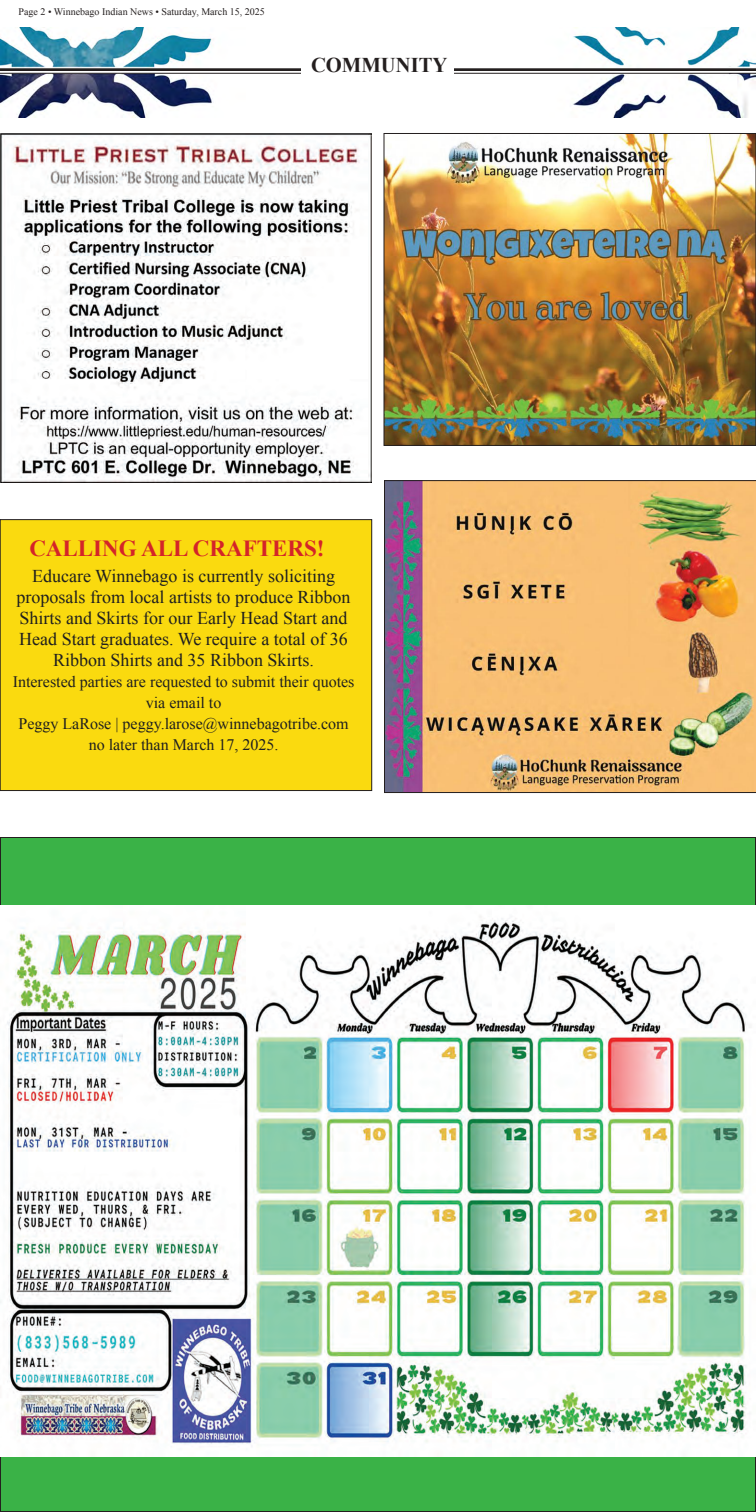
<style>
.page{position:relative;width:756px;height:1512px;background:#fff}
.page>*{position:absolute;margin:0;border:0;box-sizing:border-box;transform-origin:0 0}
.t1{font:700 23px "Times New Roman";color:#d42429}
.t2{font:700 21px "Times New Roman";color:#241f1f}
.t3{font:18px/21px "Times New Roman";color:#1f1f1f;text-align:center}
.t4{font:16px/21px "Times New Roman";color:#1f1f1f;text-align:center}
.t5{font:10px "Times New Roman";color:#241f1f}
</style>
<div class="page">
<div style="left:0;top:838px;width:755px;height:674px;background:#3ab247"></div>
<img style="left:0;top:27px;width:756px;height:41px">
<img style="left:0;top:74px;width:756px;height:44px">
<hr style="left:0;top:68px;width:756px;height:3px;background:#241f1f">
<hr style="left:0;top:73px;width:756px;height:1px;background:#241f1f">
<div style="left:302px;top:48px;width:152px;height:40px;background:#fff"></div>
<div style="left:0;top:520px;width:372px;height:271px;background:#fada0f"></div>
<div style="left:0;top:519px;width:372px;height:272px;border:1px solid #241f1f"></div>
<img style="left:384px;top:480px;width:372px;height:313px">
<img style="left:0;top:133px;width:372px;height:349px">
<img style="left:386px;top:135px;width:368px;height:309px">
<div style="left:384px;top:133px;width:372px;height:313px;border:1px solid #241f1f"></div>
<img style="left:0;top:906px;width:755px;height:550px">
<p class="t5" style="left:19px;top:5px;width:248px">Page 2 • Winnebago Indian News • Saturday, March 15, 2025</p>
<p class="t2" style="left:311px;top:50px;width:138px">COMMUNITY</p>
<p class="t1" style="left:29px;top:532px;width:297px">CALLING ALL CRAFTERS!</p>
<p class="t3" style="left:17px;top:566px;width:335px">Educare Winnebago is currently soliciting proposals from local artists to produce Ribbon Shirts and Skirts for our Early Head Start and Head Start graduates. We require a total of 36<br>Ribbon Shirts and 35 Ribbon Skirts.</p>
<p class="t4" style="left:13px;top:671px;width:343px">Interested parties are requested to submit their quotes via email to<br>Peggy LaRose | peggy.larose@winnebagotribe.com no later than March 17, 2025.</p>
</div>
